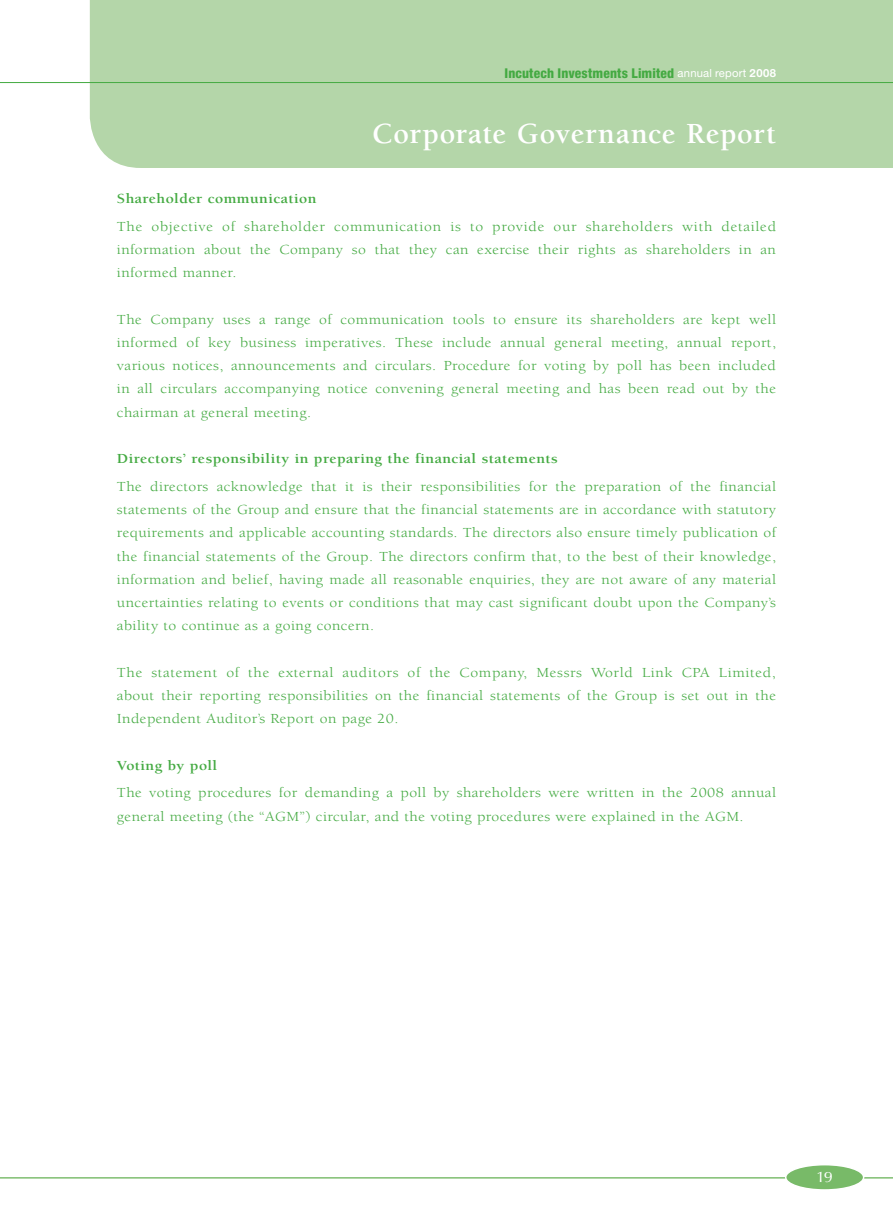
<style>
.page{position:relative;width:893px;height:1212px;background:#fff}
.page>*{position:absolute;margin:0;border:0;box-sizing:border-box;transform-origin:0 0}
.t1{font:700 30px "Berkeley Std";letter-spacing:.02em;color:#fff}
.t2{font:15px "Optima LT Std";color:#fff;scale:1.1 1}
.t3{font:14.25px/23.2px "Berkeley Std";letter-spacing:.025em;color:#44aa42;text-align:justify;scale:1.1 1}
.t4{font:700 14.25px "Berkeley Std";letter-spacing:.025em;color:#44aa42;scale:1.1 1}
.t5{font:800 condensed 13.5px "Helvetica Neue LT Std";letter-spacing:.01em;color:#44aa42}
.s1{font-weight:400;font-stretch:normal;font-size:11.25px;color:#fff}
.s2{font-weight:700;font-stretch:normal;font-size:11.25px;color:#fff}
</style>
<div class="page">
<div style="left:90px;top:0;width:803px;height:168px;background:#b4d6a9"></div>
<hr style="left:0;top:1177px;width:893px;height:1px;background:#80be71">
<div style="left:786px;top:1165px;width:78px;height:25px;background:#78ba68;border-radius:50%"></div>
<div style="left:785px;top:1164px;width:79px;height:27px;border:2px solid #fff;border-radius:50%"></div>
<hr style="left:0;top:82px;width:893px;height:1px;background:#44aa42">
<p class="t5" style="left:504px;top:68px;width:273px">Incutech Investments Limited <span class="s1">annual report</span> <span class="s2">2008</span></p>
<h1 class="t1" style="left:372px;top:122px;width:405px">Corporate Governance Report</h1>
<p class="t4" style="left:117px;top:193px;width:183px">Shareholder communication</p>
<p class="t3" style="left:117px;top:217px;width:601px">The objective of shareholder communication is to provide our shareholders with detailed information about the Company so that they can exercise their rights as shareholders in an informed manner.</p>
<p class="t3" style="left:117px;top:310px;width:601px">The Company uses a range of communication tools to ensure its shareholders are kept well informed of key business imperatives. These include annual general meeting, annual report, various notices, announcements and circulars. Procedure for voting by poll has been included in all circulars accompanying notice convening general meeting and has been read out by the chairman at general meeting.</p>
<p class="t4" style="left:117px;top:453px;width:402px">Directors’ responsibility in preparing the financial statements</p>
<p class="t3" style="left:117px;top:477px;width:601px">The directors acknowledge that it is their responsibilities for the preparation of the financial statements of the Group and ensure that the financial statements are in accordance with statutory requirements and applicable accounting standards. The directors also ensure timely publication of the financial statements of the Group. The directors confirm that, to the best of their knowledge, information and belief, having made all reasonable enquiries, they are not aware of any material uncertainties relating to events or conditions that may cast significant doubt upon the Company’s ability to continue as a going concern.</p>
<p class="t3" style="left:117px;top:663px;width:601px">The statement of the external auditors of the Company, Messrs World Link CPA Limited, about their reporting responsibilities on the financial statements of the Group is set out in the Independent Auditor’s Report on page 20.</p>
<p class="t4" style="left:117px;top:759px;width:93px">Voting by poll</p>
<p class="t3" style="left:117px;top:784px;width:601px">The voting procedures for demanding a poll by shareholders were written in the 2008 annual general meeting (the “AGM”) circular, and the voting procedures were explained in the AGM.</p>
<p class="t2" style="left:816px;top:1171px;width:17px">19</p>
</div>
